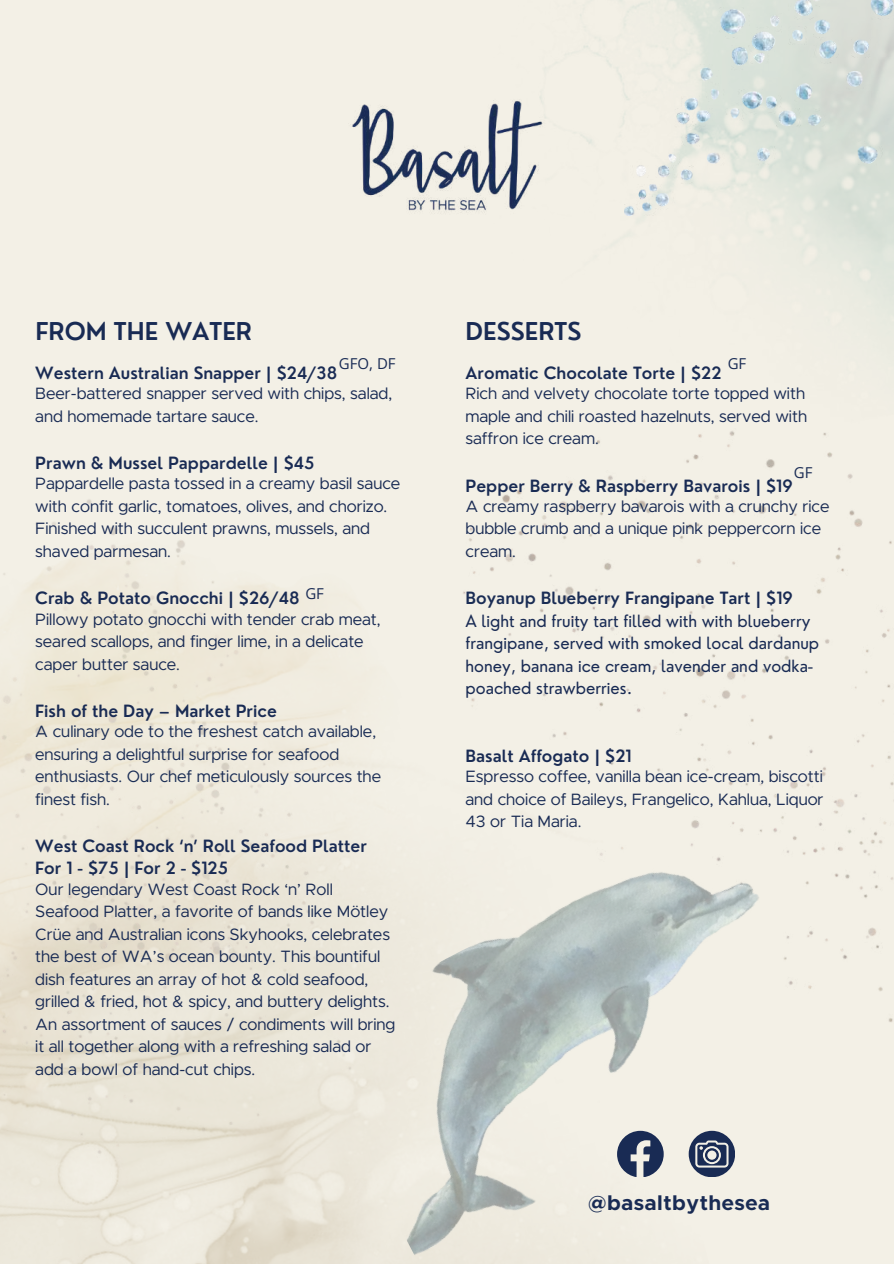
<style>
.page{position:relative;width:894px;height:1264px;background:#fff}
.page>*{position:absolute;margin:0;border:0;box-sizing:border-box;transform-origin:0 0}
.t1{font:600 24px "Nourd";color:#192b54}
.t2{font:700 21px "Metropolis";letter-spacing:.03em;color:#192b54}
.t3{font:16.5px/22.5px "Metropolis";color:#192b54}
.t4{font:600 16.5px/22.5px "Nourd";color:#192b54}
.t5{font:16.5px/22.5px "Nourd";color:#192b54}
.t6{font:16.5px/22.5px "Metropolis";color:#1a2d55}
.t7{font:15px "Open Sans";color:#192b54}
.s1{font-weight:600;color:#1a2d55}
.s2{font-weight:600}
</style>
<div class="page">
<div style="left:0;top:0;width:893px;height:1263px;background:#f3f0e6"></div>
<img style="left:0;top:499px;width:352px;height:764px">
<img style="left:463px;top:0;width:430px;height:633px">
<img style="left:352px;top:94px;width:193px;height:127px">
<img style="left:624px;top:0;width:269px;height:215px">
<img style="left:299px;top:817px;width:538px;height:446px">
<h1 class="t1" style="left:35px;top:316px;width:218px">FROM THE WATER</h1>
<p class="t4" style="left:35px;top:362px;width:303px">Western Australian Snapper | $24/38</p>
<p class="t3" style="left:35px;top:383px;width:358px">Beer-battered snapper served with chips, salad, and homemade tartare sauce.</p>
<p class="t4" style="left:35px;top:452px;width:281px">Prawn &amp; Mussel Pappardelle | $45</p>
<p class="t3" style="left:35px;top:473px;width:366px">Pappardelle pasta tossed in a creamy basil sauce with confit garlic, tomatoes, olives, and chorizo.<br>Finished with succulent prawns, mussels, and shaved parmesan.</p>
<p class="t4" style="left:35px;top:587px;width:266px">Crab &amp; Potato Gnocchi | $26/48</p>
<p class="t3" style="left:35px;top:608px;width:347px">Pillowy potato gnocchi with tender crab meat, seared scallops, and finger lime, in a delicate caper butter sauce.</p>
<p class="t4" style="left:35px;top:699px;width:243px">Fish of the Day – Market Price</p>
<p class="t6" style="left:35px;top:721px;width:347px">A culinary ode to the freshest catch available, ensuring a delightful surprise for seafood enthusiasts. Our chef meticulously sources the finest fish.</p>
<p class="t4" style="left:35px;top:834px;width:333px">West Coast Rock ‘n’ Roll Seafood Platter<br>For 1 - $75 | For 2 - $125</p>
<p class="t3" style="left:35px;top:878px;width:361px">Our legendary West Coast Rock ‘n’ Roll Seafood Platter, a favorite of bands like Mötley Crüe and Australian icons Skyhooks, celebrates the best of WA’s ocean bounty. This bountiful dish features an array of hot &amp; cold seafood, grilled &amp; fried, hot &amp; spicy, and buttery delights.<br>An assortment of sauces / condiments will bring it all together along with a refreshing salad or add a bowl of hand-cut chips.</p>
<p class="t7" style="left:339px;top:353px;width:58px">GFO, DF</p>
<p class="t7" style="left:305px;top:583px;width:20px">GF</p>
<h1 class="t1" style="left:465px;top:316px;width:117px">DESSERTS</h1>
<p class="t4" style="left:465px;top:362px;width:257px">Aromatic Chocolate Torte | $22</p>
<p class="t3" style="left:465px;top:383px;width:343px;text-align:justify">Rich and velvety chocolate torte topped with maple and chili roasted hazelnuts, served with saffron ice cream.</p>
<p class="t4" style="left:465px;top:474px;width:329px">Pepper Berry &amp; Raspberry Bavarois | $19</p>
<p class="t3" style="left:465px;top:496px;width:365px">A creamy raspberry bavarois with a crunchy rice bubble crumb and a unique pink peppercorn ice cream.</p>
<p class="t5" style="left:465px;top:587px;width:355px"><span class="s1">Boyanup Blueberry</span> <span class="s2">Frangipane Tart | $19<br></span>A light and fruity tart filled with with blueberry frangipane, served with smoked local dardanup honey, banana ice cream, lavender and vodka&shy;poached strawberries.</p>
<p class="t7" style="left:727px;top:353px;width:20px">GF</p>
<p class="t7" style="left:793px;top:461px;width:20px">GF</p>
<p class="t4" style="left:465px;top:744px;width:168px">Basalt Affogato | $21</p>
<p class="t3" style="left:465px;top:766px;width:359px;text-align:justify">Espresso coffee, vanilla bean ice-cream, biscotti and choice of Baileys, Frangelico, Kahlua, Liquor 43 or Tia Maria.</p>
<p class="t2" style="left:587px;top:1193px;width:184px">@basaltbythesea</p>
</div>
